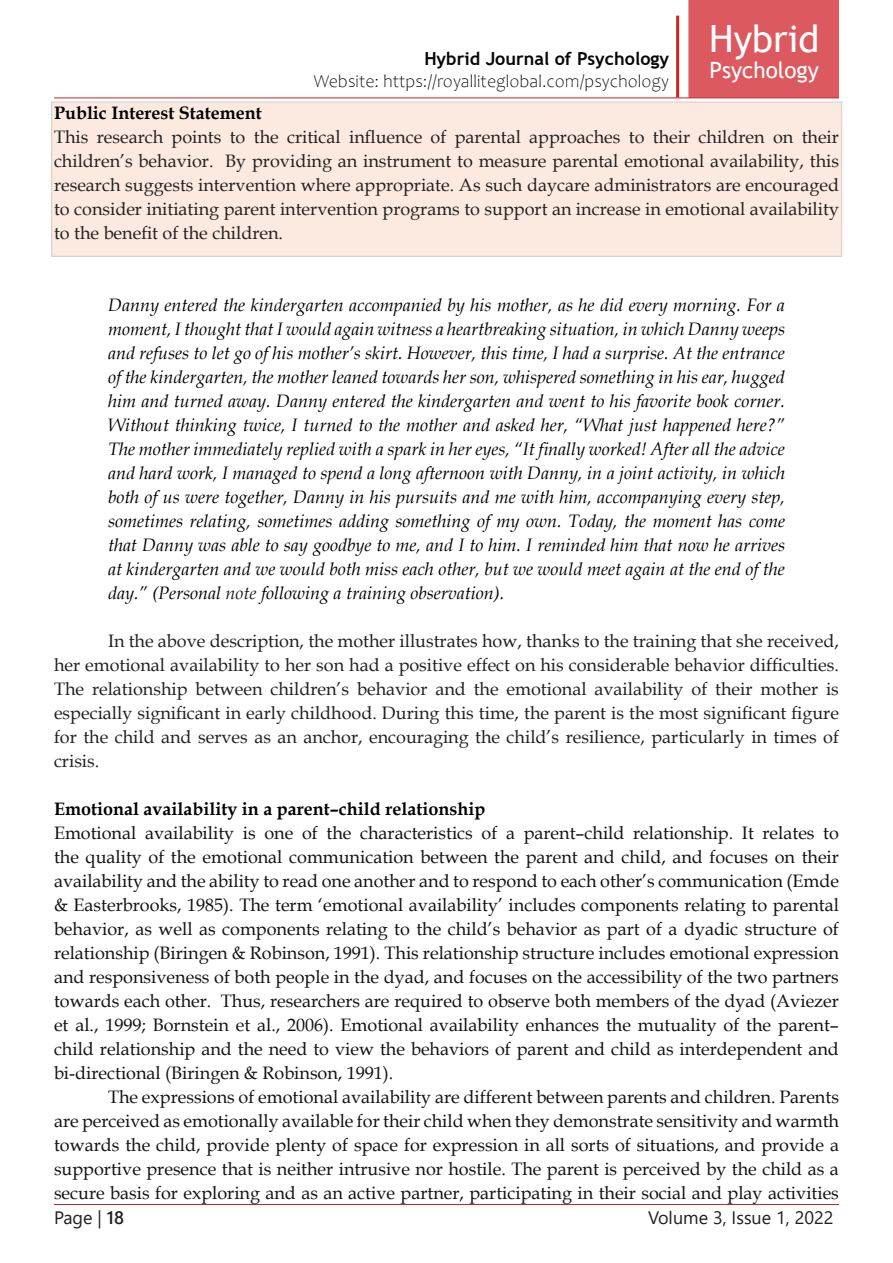
<style>
.page{position:relative;width:893px;height:1263px;background:#fff}
.page>*{position:absolute;margin:0;border:0;box-sizing:border-box;transform-origin:0 0}
.t1{font:37.5px "Trebuchet MS";color:#fff}
.t2{font:22.5px "Trebuchet MS";color:#fff}
.t3{font:18px/24px "Book Antiqua";color:#121212;text-align:justify}
.t4{font:italic 18px/24px "Book Antiqua";color:#000;text-align:justify}
.t5{font:18px/24px "Book Antiqua";color:#231f20;text-align:justify}
.t6{font:700 18px "Book Antiqua";color:#000}
.t7{font:300 18px "Candara";color:#050606}
.t8{font:18px "Segoe UI";color:#231f20}
.t9{font:700 18px "Trebuchet MS";color:#050606}
.s1{color:#231f20}
.s2{font-weight:600}
</style>
<div class="page">
<div style="left:688px;top:0;width:151px;height:98px;background:#dc5a5f;border:2px solid #d1232a"></div>
<hr style="left:54px;top:98px;width:785px;height:1px;background:#d1232a">
<hr style="left:54px;top:1204px;width:785px;height:1px;background:#d1232a">
<hr style="left:676px;top:16px;width:3px;height:82px;background:#d1232a">
<div style="left:52px;top:102px;width:790px;height:154px;background:#fceae0"></div>
<p class="t9" style="left:424px;top:48px;width:246px">Hybrid Journal of Psychology</p>
<p class="t7" style="left:314px;top:71px;width:357px">Website: https://royalliteglobal.com/psychology</p>
<h1 class="t1" style="left:709px;top:15px;width:112px">Hybrid</h1>
<p class="t2" style="left:709px;top:56px;width:111px">Psychology</p>
<p class="t6" style="left:54px;top:101px;width:209px">Public Interest Statement</p>
<p class="t5" style="left:54px;top:125px;width:786px">This research points to the critical influence of parental approaches to their children on their children’s behavior. By providing an instrument to measure parental emotional availability, this research suggests intervention where appropriate. As such daycare administrators are encouraged to consider initiating parent intervention programs to support an increase in emotional availability to the benefit of the children.</p>
<p class="t4" style="left:108px;top:293px;width:678px">Danny entered the kindergarten accompanied by his mother, as he did every morning. For a moment, I thought that I would again witness a heartbreaking situation, in which Danny weeps and refuses to let go of his mother’s skirt. However, this time, I had a surprise. At the entrance of the kindergarten, the mother leaned towards her son, whispered something in his ear, hugged him and turned away. Danny entered the kindergarten and went to his favorite book corner.<br>Without thinking twice, I turned to the mother and asked her, “What just happened here?” The mother immediately replied with a spark in her eyes, “It finally worked! After all the advice and hard work, I managed to spend a long afternoon with Danny, in a joint activity, in which both of us were together, Danny in his pursuits and me with him, accompanying every step, sometimes relating, sometimes adding something of my own. Today, the moment has come that Danny was able to say goodbye to me, and I to him. I reminded him that now he arrives at kindergarten and we would both miss each other, but we would meet again at the end of the day.” (Personal <span class="s1">note</span> following a training observation).</p>
<p class="t5" style="left:54px;top:629px;width:786px;text-indent:54px">In the above description, the mother illustrates how, thanks to the training that she received, her emotional availability to her son had a positive effect on his considerable behavior difficulties.<br>The relationship between children’s behavior and the emotional availability of their mother is especially significant in early childhood. During this time, the parent is the most significant figure for the child and serves as an anchor, encouraging the child’s resilience, particularly in times of crisis.</p>
<p class="t6" style="left:54px;top:797px;width:433px">Emotional availability in a parent–child relationship</p>
<p class="t3" style="left:54px;top:821px;width:786px">Emotional availability is one of the characteristics of a parent–child relationship. It relates to the quality of the emotional communication between the parent and child, and focuses on their availability and the ability to read one another and to respond to each other’s communication (Emde &amp; Easterbrooks, 1985). The term ‘emotional availability’ includes components relating to parental behavior, as well as components relating to the child’s behavior as part of a dyadic structure of relationship (Biringen &amp; Robinson, 1991). This relationship structure includes emotional expression and responsiveness of both people in the dyad, and focuses on the accessibility of the two partners towards each other. Thus, researchers are required to observe both members of the dyad (Aviezer et al., 1999; Bornstein et al., 2006). Emotional availability enhances the mutuality of the parent– child relationship and the need to view the behaviors of parent and child as interdependent and bi-directional (Biringen &amp; Robinson, 1991).</p>
<p class="t3" style="left:54px;top:1085px;width:786px;text-indent:54px">The expressions of emotional availability are different between parents and children. Parents are perceived as emotionally available for their child when they demonstrate sensitivity and warmth towards the child, provide plenty of space for expression in all sorts of situations, and provide a supportive presence that is neither intrusive nor hostile. The parent is perceived by the child as a secure basis for exploring and as an active partner, participating in their social and play activities</p>
<p class="t8" style="left:54px;top:1201px;width:72px">Page | <span class="s2">18</span></p>
<p class="t8" style="left:648px;top:1201px;width:187px">Volume 3, Issue 1, 2022</p>
</div>
